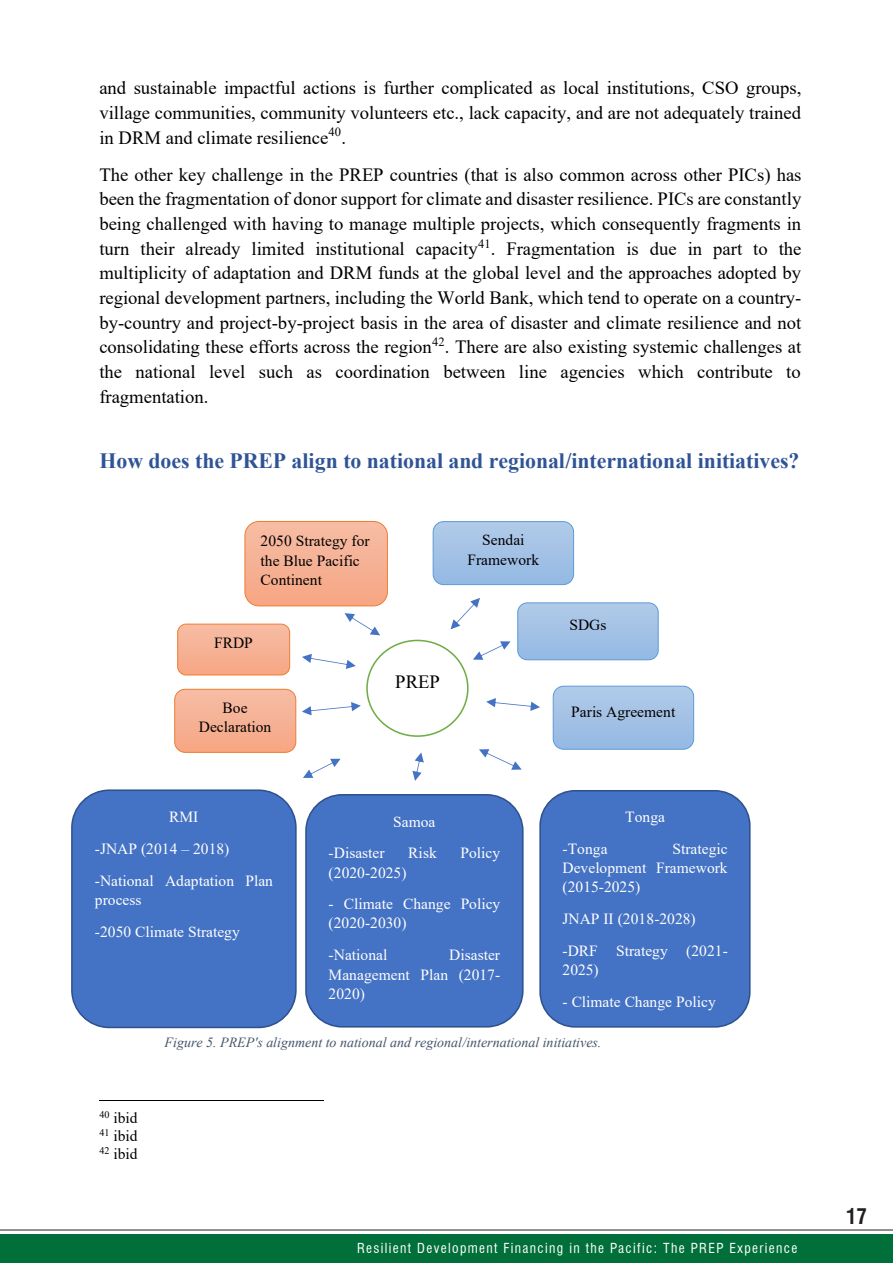
<style>
.page{position:relative;width:893px;height:1263px;background:#fff}
.page>*{position:absolute;margin:0;border:0;box-sizing:border-box;transform-origin:0 0}
.t1{font:700 21.9px "Times New Roman";color:#2f5496}
.t2{font:700 condensed 21px "Swiss 721 BT";color:#231f20}
.t3{font:18.6px/24.8px "Times New Roman";color:#000;text-align:justify}
.t4{font:15.45px/19.2px "Times New Roman";color:#fff}
.t5{font:15.45px/17.9px "Times New Roman";color:#000;text-align:center}
.t6{font:italic 13.95px "Times New Roman";color:#44546a}
.t7{font:condensed 13.5px "Swiss 721 BT";letter-spacing:.1em;color:#fff}
</style>
<div class="page">
<div style="left:0;top:1234px;width:893px;height:29px;background:#006f3a"></div>
<hr style="left:0;top:1229px;width:893px;height:1px;background:#231f20">
<hr style="left:99px;top:1100px;width:224px;height:1px;background:#000">
<div style="left:366px;top:640px;width:103px;height:97px;border:2px solid #70ad47;border-radius:50%"></div>
<svg style="left:178px;top:624px;width:112px;height:51px"></svg>
<div style="left:177px;top:624px;width:113px;height:51px;border:1px solid #ed7d31;border-radius:8px"></div>
<svg style="left:433px;top:522px;width:141px;height:63px"></svg>
<div style="left:433px;top:521px;width:141px;height:64px;border:1px solid #5b9bd5;border-radius:10px"></div>
<svg style="left:553px;top:686px;width:141px;height:62px"></svg>
<div style="left:553px;top:686px;width:141px;height:64px;border:1px solid #5b9bd5;border-radius:11px"></div>
<svg style="left:519px;top:604px;width:138px;height:56px"></svg>
<div style="left:517px;top:602px;width:142px;height:58px;border:1px solid #5b9bd5;border-radius:9px"></div>
<svg style="left:176px;top:689px;width:120px;height:62px"></svg>
<div style="left:174px;top:689px;width:122px;height:64px;border:1px solid #ed7d31;border-radius:11px"></div>
<div style="left:71px;top:789px;width:226px;height:239px;background:#4472c4;border:2px solid #2f528f;border-radius:37px"></div>
<div style="left:539px;top:790px;width:212px;height:238px;background:#4472c4;border:2px solid #2f528f;border-radius:35px"></div>
<div style="left:305px;top:794px;width:219px;height:233px;background:#4472c4;border:2px solid #2f528f;border-radius:36px"></div>
<svg style="left:245px;top:521px;width:142px;height:85px"></svg>
<div style="left:245px;top:521px;width:143px;height:85px;border:1px solid #ed7d31;border-radius:14px"></div>
<svg style="left:302px;top:654px;width:54px;height:15px"></svg>
<svg style="left:302px;top:702px;width:59px;height:13px"></svg>
<svg style="left:345px;top:613px;width:35px;height:22px"></svg>
<svg style="left:451px;top:598px;width:29px;height:31px"></svg>
<svg style="left:486px;top:698px;width:54px;height:13px"></svg>
<svg style="left:473px;top:641px;width:37px;height:19px"></svg>
<svg style="left:303px;top:759px;width:38px;height:19px"></svg>
<svg style="left:412px;top:752px;width:12px;height:29px"></svg>
<svg style="left:479px;top:749px;width:43px;height:21px"></svg>
<p class="t3" style="left:99px;top:75px;width:704px">and sustainable impactful actions is further complicated as local institutions, CSO groups, village communities, community volunteers etc., lack capacity, and are not adequately trained in DRM and climate resilience<sup>40</sup>.</p>
<p class="t3" style="left:99px;top:161px;width:704px">The other key challenge in the PREP countries (that is also common across other PICs) has been the fragmentation of donor support for climate and disaster resilience. PICs are constantly being challenged with having to manage multiple projects, which consequently fragments in turn their already limited institutional capacity<sup>41</sup>. Fragmentation is due in part to the multiplicity of adaptation and DRM funds at the global level and the approaches adopted by regional development partners, including the World Bank, which tend to operate on a country&shy;by-country and project-by-project basis in the area of disaster and climate resilience and not consolidating these efforts across the region<sup>42</sup>. There are also existing systemic challenges at the national level such as coordination between line agencies which contribute to fragmentation.</p>
<p class="t1" style="left:99px;top:445px;width:702px">How does the PREP align to national and regional/international initiatives?</p>
<p class="t5" style="left:261px;top:531px;width:110px;line-height:19.4px;text-align:left">2050 Strategy for the Blue Pacific<br>Continent</p>
<p class="t5" style="left:214px;top:634px;width:40px">FRDP</p>
<p class="t5" style="left:199px;top:698px;width:74px;line-height:19.2px">Boe<br>Declaration</p>
<p class="t3" style="left:395px;top:669px;width:46px">PREP</p>
<p class="t5" style="left:467px;top:530px;width:73px;line-height:19.2px">Sendai<br>Framework</p>
<p class="t5" style="left:569px;top:615px;width:39px">SDGs</p>
<p class="t5" style="left:571px;top:702px;width:106px">Paris Agreement</p>
<p class="t4" style="left:95px;top:801px;width:180px;line-height:31.8px;text-indent:74px">RMI<br>-JNAP (2014 – 2018) -National Adaptation Plan</p>
<p class="t4" style="left:95px;top:884px;width:146px;line-height:31.7px">process<br>-2050 Climate Strategy</p>
<p class="t4" style="left:393px;top:811px;width:44px">Samoa</p>
<p class="t4" style="left:329px;top:843px;width:57px">-Disaster</p>
<p class="t4" style="left:408px;top:843px;width:30px">Risk</p>
<p class="t4" style="left:460px;top:843px;width:41px">Policy</p>
<p class="t4" style="left:329px;top:862px;width:79px">(2020-2025)</p>
<p class="t4" style="left:329px;top:894px;width:173px">- Climate Change Policy (2020-2030)</p>
<p class="t4" style="left:329px;top:945px;width:60px">-National</p>
<p class="t4" style="left:329px;top:945px;width:173px;text-align:justify;text-indent:121px">Disaster Management Plan (2017- 2020)</p>
<p class="t4" style="left:625px;top:807px;width:41px">Tonga</p>
<p class="t4" style="left:562px;top:838px;width:167px;text-align:justify;text-indent:110px">Strategic Development Framework (2015-2025)</p>
<p class="t4" style="left:562px;top:903px;width:167px;line-height:31.7px">JNAP II (2018-2028) -DRF Strategy (2021-</p>
<p class="t4" style="left:562px;top:960px;width:38px">2025)</p>
<p class="t4" style="left:562px;top:992px;width:155px">- Climate Change Policy</p>
<p class="t4" style="left:562px;top:838px;width:47px">-Tonga</p>
<p class="t5" style="left:99px;top:1109px;width:40px;text-align:justify"><sup>40</sup> ibid <sup>41</sup> ibid <sup>42</sup> ibid</p>
<p class="t6" style="left:165px;top:1033px;width:438px">Figure 5. PREP's alignment to national and regional/international initiatives.</p>
<p class="t7" style="left:357px;top:1239px;width:442px">Resilient Development Financing in the Pacific: The PREP Experience</p>
<p class="t2" style="left:846px;top:1203px;width:22px">17</p>
</div>
